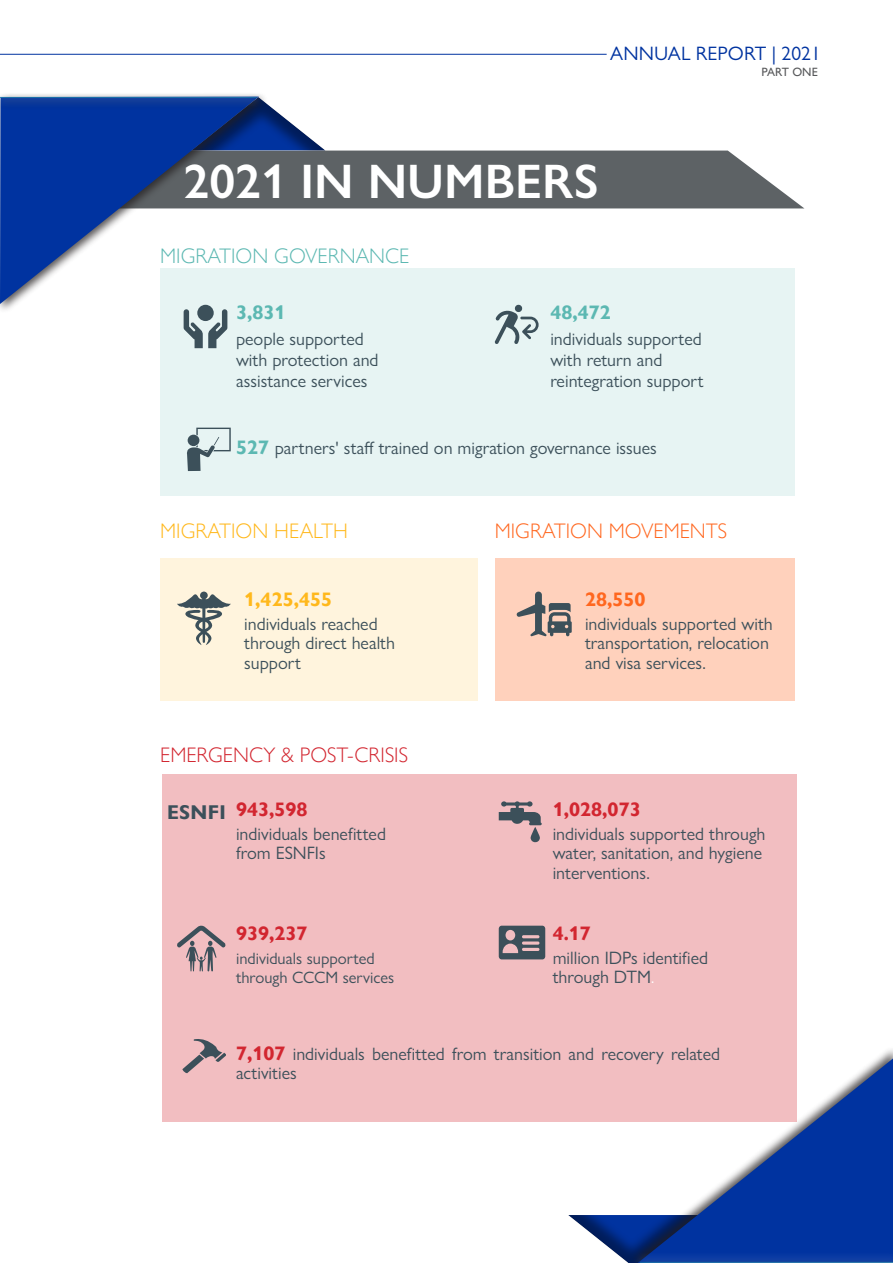
<style>
.page{position:relative;width:893px;height:1263px;background:#fff}
.page>*{position:absolute;margin:0;border:0;box-sizing:border-box;transform-origin:0 0}
.t1{font:600 48.75px "Gill Sans Nova";color:#fff}
.t2{font:300 21px "Gill Sans Nova";color:#d22630}
.t3{font:300 21px "Gill Sans Nova";color:#5cb8b2}
.t4{font:300 21px "Gill Sans Nova";color:#ff671f}
.t5{font:300 21px "Gill Sans Nova";color:#ffb81c}
.t6{font:700 19.95px "Gill Sans Nova";letter-spacing:.015em;color:#3c505a}
.t7{font:700 19.5px "Gill Sans Nova";color:#d22630}
.t8{font:19.5px "Gill Sans MT Pro";letter-spacing:.01em;color:#0033a0}
.t9{font:700 19.5px "Gill Sans Nova";color:#5cb8b2}
.t10{font:700 19.5px "Gill Sans Nova";color:#ffb81c}
.t11{font:700 19.5px "Gill Sans Nova";color:#ff671f}
.t12{font:18px/19.5px "Gill Sans Nova";color:#3c505a}
.t13{font:16.5px/19.5px "Gill Sans Nova";color:#3c505a}
.t14{font:500 12px "Gill Sans Nova";color:#57585a}
.s1{font-weight:700;font-size:19.5px;color:#5cb8b2}
.s2{font-size:16.5px;color:#fff}
.s3{font-weight:700;font-size:19.5px;color:#d22630}
</style>
<div class="page">
<hr style="left:0;top:54px;width:607px;height:1px;background:#0033a0">
<div style="left:160px;top:268px;width:635px;height:228px;background:#e7f4f3"></div>
<div style="left:163px;top:775px;width:634px;height:347px;background:#f2bec1"></div>
<div style="left:160px;top:558px;width:317px;height:142px;background:#fff4dd"></div>
<div style="left:495px;top:558px;width:300px;height:142px;background:#ffd1bc"></div>
<div style="left:567px;top:1214px;width:136px;height:49px;background:#231f20;opacity:.5"></div>
<svg style="left:269px;top:151px;width:535px;height:57px;background:#686d6f"></svg>
<div style="left:190px;top:94px;width:137px;height:57px;background:#231f20;opacity:.5"></div>
<div style="left:0;top:92px;width:269px;height:222px;background:#231f20;opacity:.75"></div>
<svg style="left:0;top:53px;width:259px;height:251px"></svg>
<div style="left:0;top:93px;width:268px;height:18px;background:#231f20;opacity:.75"></div>
<div style="left:0;top:87px;width:265px;height:20px;background:#fff;opacity:.75"></div>
<hr style="left:0;top:95px;width:258px;height:4px;background:#231f20;opacity:.75">
<svg style="left:499px;top:801px;width:43px;height:42px"></svg>
<div style="left:628px;top:1045px;width:265px;height:218px;background:#231f20;opacity:.75"></div>
<svg style="left:638px;top:1058px;width:255px;height:194px"></svg>
<div style="left:631px;top:1252px;width:262px;height:11px;background:#fff;opacity:.75"></div>
<hr style="left:639px;top:1260px;width:254px;height:3px;background:#231f20;opacity:.75">
<svg style="left:499px;top:926px;width:46px;height:33px"></svg>
<svg style="left:182px;top:1039px;width:44px;height:34px"></svg>
<svg style="left:177px;top:925px;width:49px;height:46px"></svg>
<svg style="left:184px;top:309px;width:43px;height:39px"></svg>
<div style="left:197px;top:305px;width:17px;height:16px;background:#3c505a;border-radius:50%"></div>
<svg style="left:494px;top:304px;width:45px;height:40px"></svg>
<svg style="left:177px;top:592px;width:54px;height:53px"></svg>
<svg style="left:187px;top:428px;width:44px;height:43px"></svg>
<svg style="left:517px;top:592px;width:55px;height:44px"></svg>
<p class="t8" style="left:610px;top:42px;width:212px">ANNUAL REPORT | 2021</p>
<p class="t1" style="left:184px;top:151px;width:417px">2021 IN NUMBERS</p>
<p class="t3" style="left:160px;top:243px;width:251px">MIGRATION GOVERNANCE</p>
<p class="t9" style="left:236px;top:300px;width:51px">3,831</p>
<p class="t12" style="left:236px;top:328px;width:144px;line-height:21px">people supported with protection and assistance services</p>
<p class="t9" style="left:550px;top:300px;width:62px">48,472</p>
<p class="t12" style="left:550px;top:328px;width:155px;line-height:21px">individuals supported with return and reintegration support</p>
<p class="t12" style="left:236px;top:438px;width:422px"><span class="s1">527</span> partners' staff trained on migration governance issues</p>
<p class="t5" style="left:160px;top:518px;width:189px">MIGRATION HEALTH</p>
<p class="t4" style="left:495px;top:518px;width:234px">MIGRATION MOVEMENTS</p>
<p class="t14" style="left:761px;top:65px;width:58px">PART ONE</p>
<p class="t10" style="left:244px;top:587px;width:90px">1,425,455</p>
<p class="t12" style="left:244px;top:614px;width:152px">individuals reached through direct health support</p>
<p class="t2" style="left:160px;top:742px;width:250px">EMERGENCY &amp; POST-CRISIS</p>
<p class="t6" style="left:167px;top:799px;width:60px">ESNFI</p>
<p class="t7" style="left:236px;top:797px;width:73px">943,598</p>
<p class="t12" style="left:236px;top:823px;width:152px">individuals benefitted from ESNFIs</p>
<p class="t7" style="left:236px;top:921px;width:73px">939,237</p>
<p class="t13" style="left:236px;top:948px;width:160px">individuals supported through CCCM services</p>
<p class="t11" style="left:585px;top:587px;width:62px">28,550</p>
<p class="t12" style="left:585px;top:614px;width:189px">individuals supported with transportation, relocation and visa services.</p>
<p class="t7" style="left:553px;top:797px;width:90px">1,028,073</p>
<p class="t12" style="left:553px;top:823px;width:214px">individuals supported through water, sanitation, and hygiene interventions.</p>
<p class="t7" style="left:553px;top:921px;width:40px">4.17</p>
<p class="t12" style="left:553px;top:948px;width:157px">million IDPs identified through DTM<span class="s2">.</span></p>
<p class="t12" style="left:236px;top:1043px;width:486px"><span class="s3">7,107</span> individuals benefitted from transition and recovery related activities</p>
</div>
